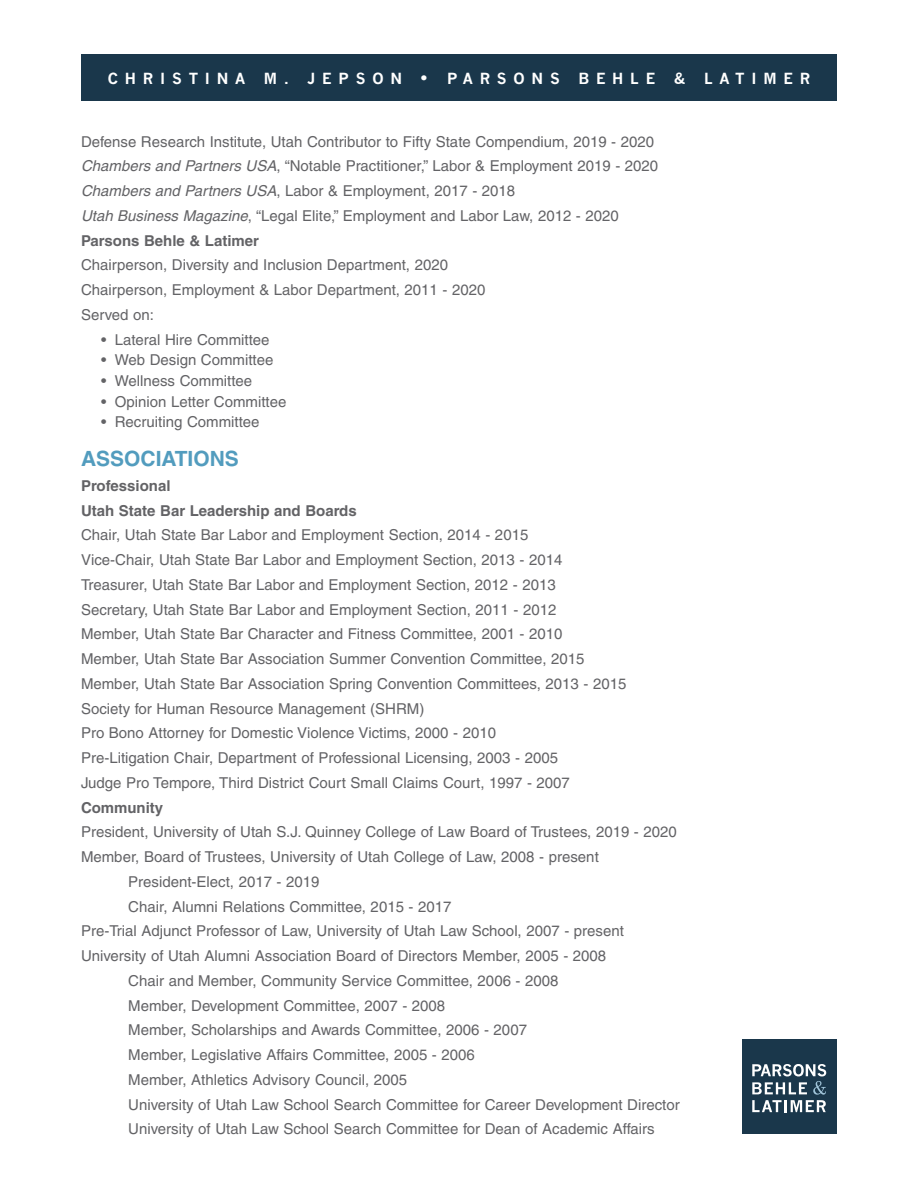
<style>
.page{position:relative;width:918px;height:1188px;background:#fff}
.page>*{position:absolute;margin:0;border:0;box-sizing:border-box;transform-origin:0 0}
.body_text{font:700 21px "Helvetica CE";color:#529cbe}
.lists{font:15px "Helvetica CE";color:#636366}
.Subhead{font:15px "Helvetica CE";color:#636366}
.lists-2{font:700 15px "Helvetica CE";color:#636366}
.t1{font:700 15px "News Gothic";letter-spacing:.45em;color:#fff}
.Subhead-2{font:700 15px "Helvetica CE";color:#636366}
.s1{font-size:18px}
.s2{font-style:italic}
</style>
<div class="page">
<div style="left:742px;top:1040px;width:95px;height:94px;background:#1a374b"></div>
<svg style="left:752px;top:1064px;width:74px;height:48px"></svg>
<div style="left:81px;top:54px;width:756px;height:47px;background:#1a374b"></div>
<p class="t1" style="left:108px;top:70px;width:321px">CHRISTINA M. JEPSON <span class="s1">•</span></p>
<p class="t1" style="left:447px;top:70px;width:365px">PARSONS BEHLE &amp; LATIMER</p>
<p class="Subhead" style="left:81px;top:133px;width:575px">Defense Research Institute, Utah Contributor to Fifty State Compendium, 2019 - 2020</p>
<p class="Subhead" style="left:81px;top:157px;width:579px"><span class="s2">Chambers and Partners USA</span>, “Notable Practitioner,” Labor &amp; Employment 2019 - 2020</p>
<p class="Subhead" style="left:81px;top:182px;width:436px"><span class="s2">Chambers and Partners USA</span>, Labor &amp; Employment, 2017 - 2018</p>
<p class="Subhead" style="left:81px;top:207px;width:539px"><span class="s2">Utah Business Magazine</span>, “Legal Elite,” Employment and Labor Law, 2012 - 2020</p>
<p class="Subhead-2" style="left:81px;top:231px;width:180px">Parsons Behle &amp; Latimer</p>
<p class="Subhead" style="left:81px;top:256px;width:369px">Chairperson, Diversity and Inclusion Department, 2020</p>
<p class="Subhead" style="left:81px;top:281px;width:406px">Chairperson, Employment &amp; Labor Department, 2011 - 2020</p>
<p class="Subhead" style="left:81px;top:306px;width:75px">Served on:</p>
<p class="lists" style="left:101px;top:331px;width:170px">• Lateral Hire Committee</p>
<p class="lists" style="left:101px;top:351px;width:174px">• Web Design Committee</p>
<p class="lists" style="left:101px;top:372px;width:152px">• Wellness Committee</p>
<p class="lists" style="left:101px;top:393px;width:187px">• Opinion Letter Committee</p>
<p class="lists" style="left:101px;top:413px;width:160px">• Recruiting Committee</p>
<p class="body_text" style="left:81px;top:446px;width:159px">ASSOCIATIONS</p>
<p class="lists-2" style="left:81px;top:476px;width:91px">Professional</p>
<p class="lists-2" style="left:81px;top:501px;width:277px">Utah State Bar Leadership and Boards</p>
<p class="lists" style="left:81px;top:526px;width:449px">Chair, Utah State Bar Labor and Employment Section, 2014 - 2015</p>
<p class="lists" style="left:81px;top:551px;width:483px">Vice-Chair, Utah State Bar Labor and Employment Section, 2013 - 2014</p>
<p class="lists" style="left:81px;top:576px;width:476px">Treasurer, Utah State Bar Labor and Employment Section, 2012 - 2013</p>
<p class="lists" style="left:81px;top:601px;width:477px">Secretary, Utah State Bar Labor and Employment Section, 2011 - 2012</p>
<p class="lists" style="left:81px;top:625px;width:483px">Member, Utah State Bar Character and Fitness Committee, 2001 - 2010</p>
<p class="lists" style="left:81px;top:650px;width:505px">Member, Utah State Bar Association Summer Convention Committee, 2015</p>
<p class="lists" style="left:81px;top:675px;width:547px">Member, Utah State Bar Association Spring Convention Committees, 2013 - 2015</p>
<p class="lists" style="left:81px;top:700px;width:345px">Society for Human Resource Management (SHRM)</p>
<p class="lists" style="left:81px;top:724px;width:417px">Pro Bono Attorney for Domestic Violence Victims, 2000 - 2010</p>
<p class="lists" style="left:81px;top:749px;width:479px">Pre-Litigation Chair, Department of Professional Licensing, 2003 - 2005</p>
<p class="lists" style="left:81px;top:774px;width:490px">Judge Pro Tempore, Third District Court Small Claims Court, 1997 - 2007</p>
<p class="lists-2" style="left:81px;top:798px;width:84px">Community</p>
<p class="lists" style="left:81px;top:823px;width:597px">President, University of Utah S.J. Quinney College of Law Board of Trustees, 2019 - 2020</p>
<p class="lists" style="left:81px;top:848px;width:519px">Member, Board of Trustees, University of Utah College of Law, 2008 - present</p>
<p class="lists" style="left:128px;top:873px;width:193px">President-Elect, 2017 - 2019</p>
<p class="lists" style="left:128px;top:898px;width:325px">Chair, Alumni Relations Committee, 2015 - 2017</p>
<p class="lists" style="left:81px;top:922px;width:544px">Pre-Trial Adjunct Professor of Law, University of Utah Law School, 2007 - present</p>
<p class="lists" style="left:81px;top:947px;width:527px">University of Utah Alumni Association Board of Directors Member, 2005 - 2008</p>
<p class="lists" style="left:128px;top:972px;width:432px">Chair and Member, Community Service Committee, 2006 - 2008</p>
<p class="lists" style="left:128px;top:997px;width:319px">Member, Development Committee, 2007 - 2008</p>
<p class="lists" style="left:128px;top:1021px;width:400px">Member, Scholarships and Awards Committee, 2006 - 2007</p>
<p class="lists" style="left:128px;top:1046px;width:348px">Member, Legislative Affairs Committee, 2005 - 2006</p>
<p class="lists" style="left:128px;top:1071px;width:280px">Member, Athletics Advisory Council, 2005</p>
<p class="lists" style="left:128px;top:1096px;width:553px">University of Utah Law School Search Committee for Career Development Director</p>
<p class="lists" style="left:128px;top:1120px;width:528px">University of Utah Law School Search Committee for Dean of Academic Affairs</p>
</div>
